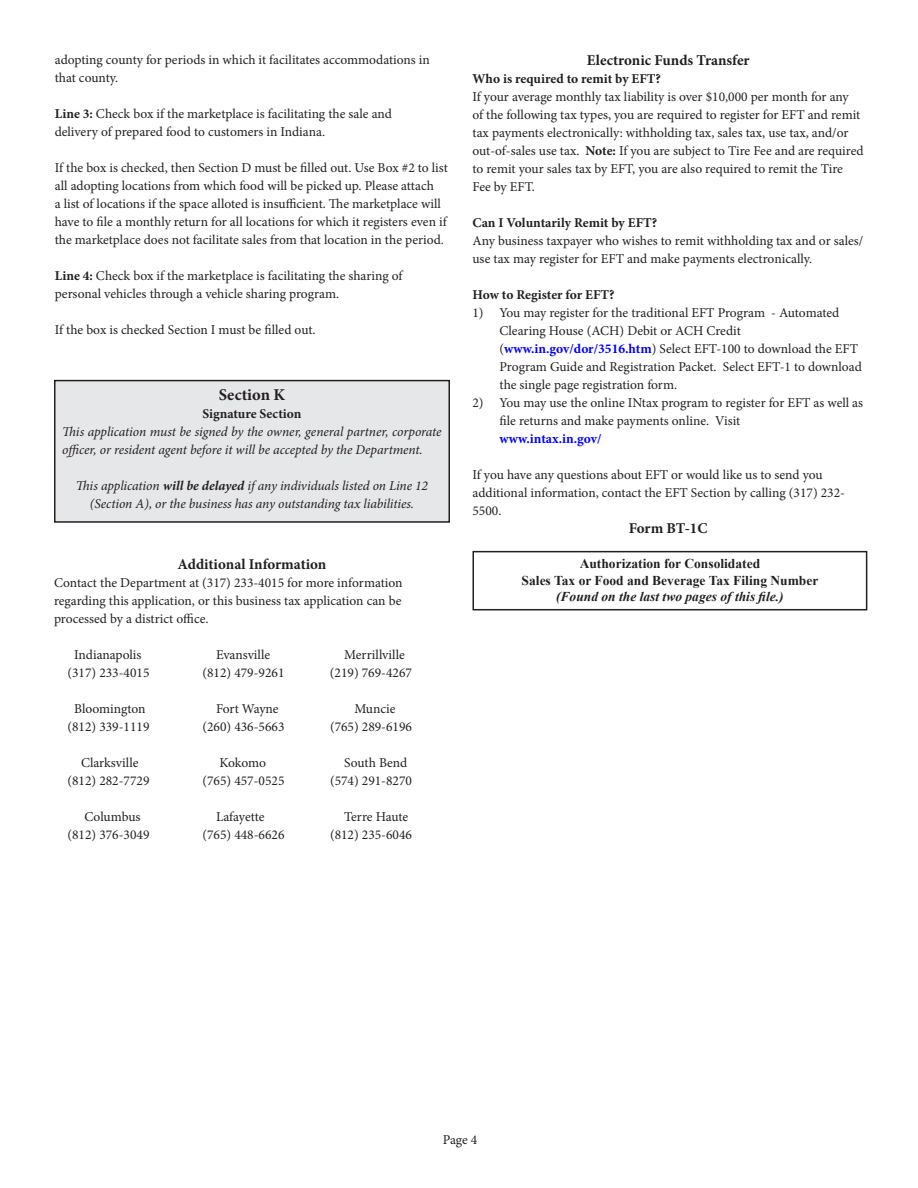
<style>
.page{position:relative;width:918px;height:1188px;background:#fff}
.page>*{position:absolute;margin:0;border:0;box-sizing:border-box;transform-origin:0 0}
.t1{font:700 16.5px "Minion Pro";letter-spacing:.005em;color:#231f20}
.t2{font:700 15px "Minion Pro";color:#231f20}
.t3{font:13.5px/18px "Minion Pro";color:#231f20}
.t4{font:italic 13.5px/18px "Minion Pro";letter-spacing:-.01em;color:#231f20}
.t5{font:700 13.5px "Minion Pro";letter-spacing:-.005em;color:#231f20}
.t6{font:700 13.5px "Times New Roman";color:#231f20}
.t7{font:italic 700 13.5px "Times New Roman";color:#231f20}
.s1{font-weight:700}
.s2{font-weight:700;color:#00f}
</style>
<div class="page">
<div style="left:55px;top:381px;width:394px;height:141px;background:#e6e7e9"></div>
<div style="left:54px;top:380px;width:396px;height:143px;border:2px solid #231f20"></div>
<div style="left:472px;top:551px;width:395px;height:59px;border:2px solid #231f20"></div>
<p class="t3" style="left:55px;top:51px;width:377px">adopting county for periods in which it facilitates accommodations in that county.</p>
<p class="t3" style="left:55px;top:105px;width:339px"><span class="s1">Line 3:</span> Check box if the marketplace is facilitating the sale and</p>
<p class="t3" style="left:55px;top:123px;width:272px">delivery of prepared food to customers in Indiana.</p>
<p class="t3" style="left:55px;top:159px;width:395px">If the box is checked, then Section D must be filled out. Use Box #2 to list all adopting locations from which food will be picked up. Please attach<br>a list of locations if the space alloted is insufficient. The marketplace will have to file a monthly return for all locations for which it registers even if the marketplace does not facilitate sales from that location in the period.</p>
<p class="t3" style="left:55px;top:267px;width:349px"><span class="s1">Line 4:</span> Check box if the marketplace is facilitating the sharing of</p>
<p class="t3" style="left:55px;top:285px;width:286px">personal vehicles through a vehicle sharing program.</p>
<p class="t3" style="left:55px;top:321px;width:262px">If the box is checked Section I must be filled out.</p>
<p class="t1" style="left:219px;top:383px;width:68px">Section K</p>
<p class="t5" style="left:202px;top:404px;width:101px">Signature Section</p>
<p class="t4" style="left:62px;top:423px;width:381px">This application must be signed by the owner, general partner, corporate officer, or resident agent before it will be accepted by the Department.</p>
<p class="t4" style="left:76px;top:477px;width:354px;text-align:center">This application <span class="s1">will be delayed</span> if any individuals listed on Line 12 (Section A), or the business has any outstanding tax liabilities.</p>
<p class="t2" style="left:178px;top:553px;width:150px">Additional Information</p>
<p class="t3" style="left:54px;top:573px;width:350px;text-align:justify">Contact the Department at (317) 233-4015 for more information regarding this application, or this business tax application can be processed by a district office.</p>
<p class="t3" style="left:74px;top:645px;width:69px">Indianapolis</p>
<p class="t3" style="left:216px;top:645px;width:56px">Evansville</p>
<p class="t3" style="left:344px;top:645px;width:62px">Merrillville</p>
<p class="t3" style="left:68px;top:663px;width:84px">(317) 233-4015</p>
<p class="t3" style="left:202px;top:663px;width:84px">(812) 479-9261</p>
<p class="t3" style="left:330px;top:663px;width:84px">(219) 769-4267</p>
<p class="t3" style="left:74px;top:699px;width:73px">Bloomington</p>
<p class="t3" style="left:216px;top:699px;width:64px">Fort Wayne</p>
<p class="t3" style="left:354px;top:699px;width:43px">Muncie</p>
<p class="t3" style="left:68px;top:717px;width:84px">(812) 339-1119</p>
<p class="t3" style="left:202px;top:717px;width:84px">(260) 436-5663</p>
<p class="t3" style="left:330px;top:717px;width:84px">(765) 289-6196</p>
<p class="t3" style="left:81px;top:753px;width:59px">Clarksville</p>
<p class="t3" style="left:219px;top:753px;width:48px">Kokomo</p>
<p class="t3" style="left:344px;top:753px;width:65px">South Bend</p>
<p class="t3" style="left:68px;top:771px;width:84px">(812) 282-7729</p>
<p class="t3" style="left:202px;top:771px;width:84px">(765) 457-0525</p>
<p class="t3" style="left:330px;top:771px;width:84px">(574) 291-8270</p>
<p class="t3" style="left:84px;top:807px;width:58px">Columbus</p>
<p class="t3" style="left:216px;top:807px;width:50px">Lafayette</p>
<p class="t3" style="left:344px;top:807px;width:65px">Terre Haute</p>
<p class="t3" style="left:68px;top:825px;width:84px">(812) 376-3049</p>
<p class="t3" style="left:202px;top:825px;width:84px">(765) 448-6626</p>
<p class="t3" style="left:330px;top:825px;width:84px">(812) 235-6046</p>
<p class="t2" style="left:587px;top:50px;width:164px">Electronic Funds Transfer</p>
<p class="t5" style="left:472px;top:69px;width:190px">Who is required to remit by EFT?</p>
<p class="t3" style="left:472px;top:88px;width:393px">If your average monthly tax liability is over $10,000 per month for any<br>of the following tax types, you are required to register for EFT and remit tax payments electronically: withholding tax, sales tax, use tax, and/or out-of-sales use tax. <span class="s1">Note:</span> If you are subject to Tire Fee and are required to remit your sales tax by EFT, you are also required to remit the Tire Fee by EFT.</p>
<p class="t5" style="left:472px;top:213px;width:186px">Can I Voluntarily Remit by EFT?</p>
<p class="t3" style="left:472px;top:232px;width:392px">Any business taxpayer who wishes to remit withholding tax and or sales/ use tax may register for EFT and make payments electronically.</p>
<p class="t5" style="left:472px;top:285px;width:144px">How to Register for EFT?</p>
<p class="t3" style="left:500px;top:304px;width:364px;text-indent:-27px">1) You may register for the traditional EFT Program - Automated Clearing House (ACH) Debit or ACH Credit (<span class="s2">www.in.gov/dor/3516.htm</span>) Select EFT-100 to download the EFT Program Guide and Registration Packet. Select EFT-1 to download the single page registration form.</p>
<p class="t3" style="left:500px;top:394px;width:365px;text-indent:-27px">2) You may use the online INtax program to register for EFT as well as file returns and make payments online. Visit<br><span class="s2">www.intax.in.gov/</span></p>
<p class="t3" style="left:472px;top:466px;width:374px">If you have any questions about EFT or would like us to send you additional information, contact the EFT Section by calling (317) 232-<br>5500.</p>
<p class="t2" style="left:629px;top:518px;width:80px">Form BT-1C</p>
<p class="t6" style="left:580px;top:554px;width:182px">Authorization for Consolidated</p>
<p class="t6" style="left:522px;top:571px;width:298px">Sales Tax or Food and Beverage Tax Filing Number</p>
<p class="t7" style="left:556px;top:587px;width:229px">(Found on the last two pages of this file.)</p>
<p class="t3" style="left:443px;top:1131px;width:36px">Page 4</p>
</div>
